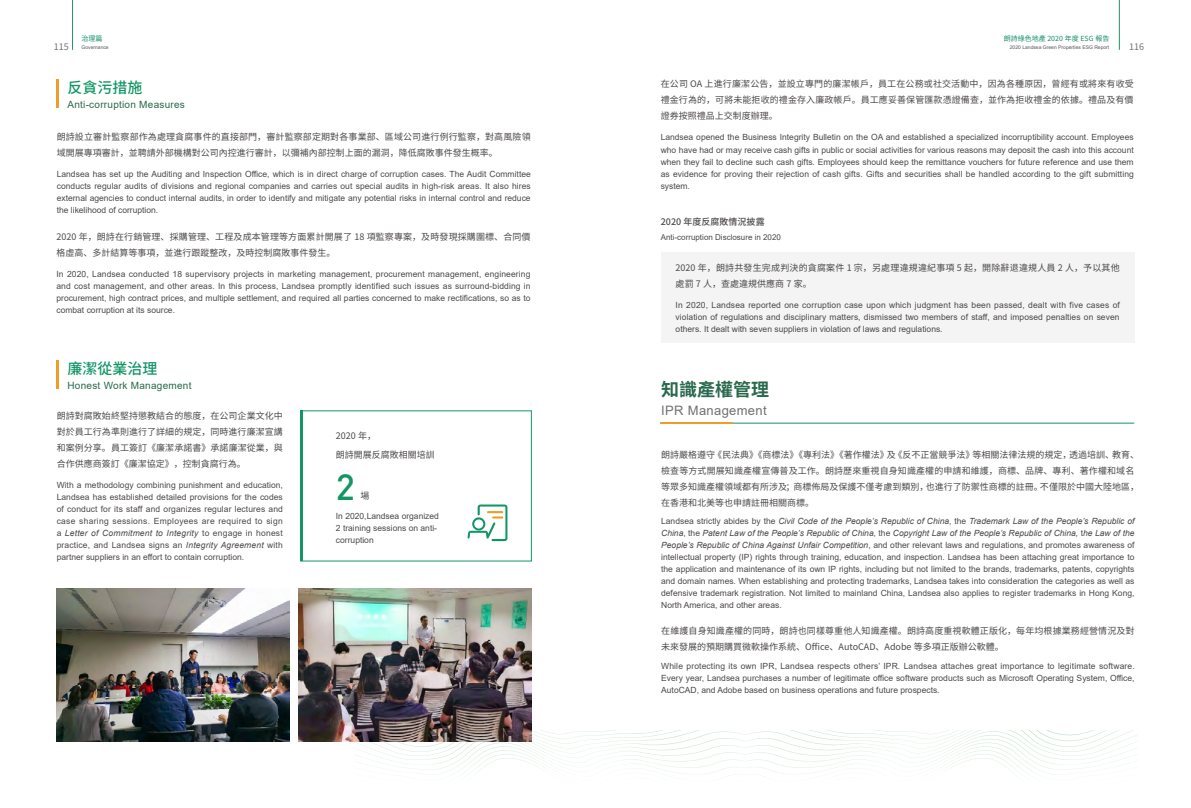
<style>
.page{position:relative;width:1191px;height:808px;background:#fff}
.page>*{position:absolute;margin:0;border:0;box-sizing:border-box;transform-origin:0 0}
.t1{font:500 36px "DIN";color:#129666}
.t2{font:700 18px "Source Han Sans CN";color:#29694d}
.t3{font:500 15px "Source Han Sans CN";color:#129666}
.t4{font:13px "Arial";letter-spacing:.025em;color:#727171}
.t5{font:10px "Arial";letter-spacing:.025em;color:#29694d}
.t6{font:9px/16px "Source Han Sans CN";letter-spacing:.005em;color:#4c4948}
.t7{font:500 9px "Source Han Sans CN";color:#4c4948}
.t8{font:9px "Source Han Sans CN";color:#727171}
.t9{font:8.5px/12px "Arial";color:#4c4948;text-align:justify}
.t10{font:8px "Arial";color:#4c4948}
.t11{font:7px "Source Han Sans CN";color:#178f6b}
.t12{font:5px "Arial";color:#595757}
.s1{font-style:italic}
</style>
<div class="page">
<hr style="left:1119px;top:0;width:1px;height:50px;background:#219164">
<hr style="left:72px;top:0;width:1px;height:50px;background:#219164">
<div style="left:661px;top:252px;width:473px;height:91px;background:#f4f4f4"></div>
<svg style="left:354px;top:731px;width:783px;height:44px"></svg>
<img style="left:57px;top:588px;width:232px;height:153px">
<img style="left:298px;top:588px;width:233px;height:153px">
<hr style="left:300px;top:411px;width:3px;height:150px;background:#129666">
<svg style="left:467px;top:504px;width:40px;height:37px"></svg>
<hr style="left:660px;top:423px;width:474px;height:1px;background:#129666">
<hr style="left:660px;top:422px;width:72px;height:2px;background:#ec9e26">
<hr style="left:57px;top:79px;width:2px;height:29px;background:#ec9e26">
<hr style="left:57px;top:360px;width:2px;height:29px;background:#ec9e26">
<p class="t11" style="left:1003px;top:34px;width:107px">朗詩綠色地產 2020 年度 ESG 報告</p>
<p class="t11" style="left:81px;top:34px;width:22px">治理篇</p>
<p class="t12" style="left:81px;top:44px;width:29px">Governance</p>
<p class="t12" style="left:1009px;top:44px;width:101px">2020 Landsea Green Properties ESG Report</p>
<p class="t8" style="left:54px;top:41px;width:16px">115</p>
<p class="t8" style="left:1129px;top:41px;width:16px">116</p>
<h3 class="t3" style="left:67px;top:79px;width:76px">反貪污措施</h3>
<p class="t5" style="left:67px;top:97px;width:119px">Anti-corruption Measures</p>
<p class="t6" style="left:57px;top:129px;width:475px">朗詩設立審計監察部作為處理貪腐事件的直接部門，審計監察部定期對各事業部、區域公司進行例行監察，對高風險領域開展專項審計，並聘請外部機構對公司內控進行審計，以彌補內部控制上面的漏洞，降低腐敗事件發生概率。</p>
<p class="t9" style="left:57px;top:168px;width:476px">Landsea has set up the Auditing and Inspection Office, which is in direct charge of corruption cases. The Audit Committee conducts regular audits of divisions and regional companies and carries out special audits in high-risk areas. It also hires external agencies to conduct internal audits, in order to identify and mitigate any potential risks in internal control and reduce the likelihood of corruption.</p>
<p class="t6" style="left:56px;top:229px;width:475px">2020 年，朗詩在行銷管理、採購管理、工程及成本管理等方面累計開展了 18 項監察專案，及時發現採購圍標、合同價格虛高、多計結算等事項，並進行跟蹤整改，及時控制腐敗事件發生。</p>
<p class="t9" style="left:56px;top:268px;width:476px">In 2020, Landsea conducted 18 supervisory projects in marketing management, procurement management, engineering and cost management, and other areas. In this process, Landsea promptly identified such issues as surround-bidding in procurement, high contract prices, and multiple settlement, and required all parties concerned to make rectifications, so as to combat corruption at its source.</p>
<h3 class="t3" style="left:67px;top:360px;width:92px">廉潔從業治理</h3>
<p class="t5" style="left:67px;top:379px;width:125px">Honest Work Management</p>
<p class="t6" style="left:57px;top:408px;width:228px;text-align:justify">朗詩對腐敗始終堅持懲教結合的態度，在公司企業文化中對於員工行為準則進行了詳細的規定，同時進行廉潔宣講和案例分享。員工簽訂《廉潔承諾書》承諾廉潔從業，與合作供應商簽訂《廉潔協定》，控制貪腐行為。</p>
<p class="t9" style="left:57px;top:479px;width:228px">With a methodology combining punishment and education, Landsea has established detailed provisions for the codes of conduct for its staff and organizes regular lectures and case sharing sessions. Employees are required to sign a <span class="s1">Letter of Commitment to Integrity</span> to engage in honest practice, and Landsea signs an <span class="s1">Integrity Agreement</span> with partner suppliers in an effort to contain corruption.</p>
<p class="t6" style="left:336px;top:426px;width:100px;line-height:18.8px">2020 年，<br>朗詩開展反腐敗相關培訓</p>
<h1 class="t1" style="left:336px;top:464px;width:21px">2</h1>
<p class="t6" style="left:360px;top:488px;width:10px">場</p>
<p class="t9" style="left:336px;top:510px;width:105px;text-align:left">In 2020,Landsea organized<br>2 training sessions on anti&shy;corruption</p>
<p class="t6" style="left:660px;top:76px;width:474px;text-align:justify">在公司 OA 上進行廉潔公告，並設立專門的廉潔帳戶，員工在公務或社交活動中，因為各種原因，曾經有或將來有收受禮金行為的，可將未能拒收的禮金存入廉政帳戶。員工應妥善保管匯款憑證備查，並作為拒收禮金的依據。禮品及有價證券按照禮品上交制度辦理。</p>
<p class="t9" style="left:660px;top:131px;width:475px">Landsea opened the Business Integrity Bulletin on the OA and established a specialized incorruptibility account. Employees who have had or may receive cash gifts in public or social activities for various reasons may deposit the cash into this account when they fail to decline such cash gifts. Employees should keep the remittance vouchers for future reference and use them as evidence for proving their rejection of cash gifts. Gifts and securities shall be handled according to the gift submitting system.</p>
<p class="t7" style="left:661px;top:217px;width:105px">2020 年度反腐敗情況披露</p>
<p class="t10" style="left:661px;top:231px;width:122px">Anti-corruption Disclosure in 2020</p>
<p class="t6" style="left:675px;top:260px;width:445px">2020 年，朗詩共發生完成判決的貪腐案件 1 宗，另處理違規違紀事項 5 起，開除辭退違規人員 2 人，予以其他處罰 7 人，查處違規供應商 7 家。</p>
<p class="t9" style="left:675px;top:299px;width:446px">In 2020, Landsea reported one corruption case upon which judgment has been passed, dealt with five cases of violation of regulations and disciplinary matters, dismissed two members of staff, and imposed penalties on seven others. It dealt with seven suppliers in violation of laws and regulations.</p>
<h2 class="t2" style="left:661px;top:380px;width:109px">知識產權管理</h2>
<h3 class="t4" style="left:661px;top:401px;width:107px">IPR Management</h3>
<p class="t6" style="left:661px;top:447px;width:479px">朗詩嚴格遵守《民法典》《商標法》《專利法》《著作權法》及《反不正當競爭法》等相關法律法規的規定，透過培訓、教育、檢查等方式開展知識產權宣傳普及工作。朗詩歷來重視自身知識產權的申請和維護，商標、品牌、專利、著作權和域名等眾多知識產權領域都有所涉及；商標佈局及保護不僅考慮到類別，也進行了防禦性商標的註冊。不僅限於中國大陸地區，在香港和北美等也申請註冊相關商標。</p>
<p class="t9" style="left:661px;top:515px;width:475px">Landsea strictly abides by the <span class="s1">Civil Code of the People’s Republic of China</span>, the <span class="s1">Trademark Law of the People’s Republic of China</span>, the <span class="s1">Patent Law of the People’s Republic of China,</span> the <span class="s1">Copyright Law of the People’s Republic of China,</span> t<span class="s1">he Law of the People’s Republic of China Against Unfair Competition</span>, and other relevant laws and regulations, and promotes awareness of intellectual property (IP) rights through training, education, and inspection. Landsea has been attaching great importance to the application and maintenance of its own IP rights, including but not limited to the brands, trademarks, patents, copyrights and domain names. When establishing and protecting trademarks, Landsea takes into consideration the categories as well as defensive trademark registration. Not limited to mainland China, Landsea also applies to register trademarks in Hong Kong, North America, and other areas.</p>
<p class="t6" style="left:661px;top:623px;width:475px">在維護自身知識產權的同時，朗詩也同樣尊重他人知識產權。朗詩高度重視軟體正版化，每年均根據業務經營情況及對未來發展的預期購買微軟操作系統、Office、AutoCAD、Adobe 等多項正版辦公軟體。</p>
<p class="t9" style="left:661px;top:659px;width:475px">While protecting its own IPR, Landsea respects others’ IPR. Landsea attaches great importance to legitimate software.<br>Every year, Landsea purchases a number of legitimate office software products such as Microsoft Operating System, Office, AutoCAD, and Adobe based on business operations and future prospects.</p>
</div>
